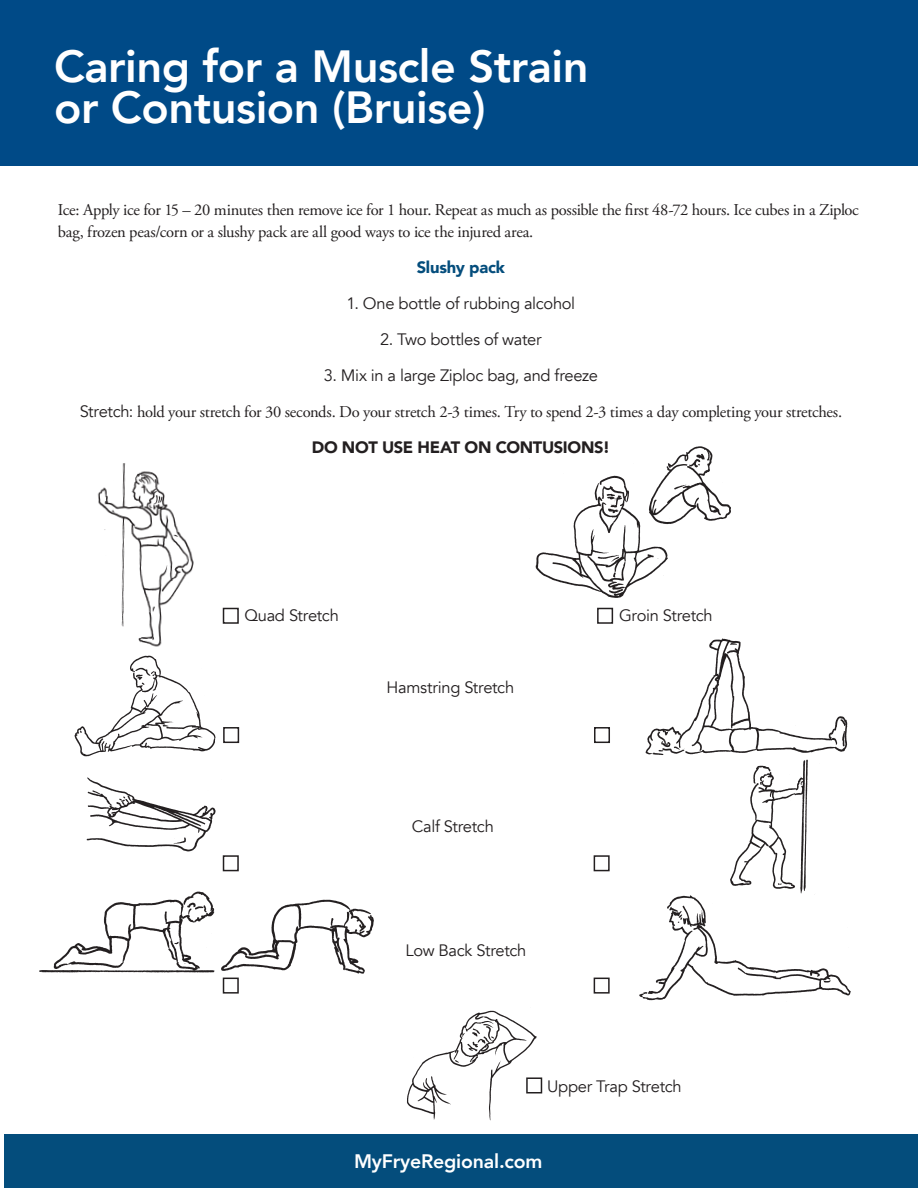
<style>
.page{position:relative;width:918px;height:1188px;background:#fff}
.page>*{position:absolute;margin:0;border:0;box-sizing:border-box;transform-origin:0 0}
.t1{font:800 45px "Avenir";letter-spacing:-.01em;color:#fff}
.t2{font:800 19.5px "Avenir";letter-spacing:-.01em;color:#fff}
.Body_Copy{font:16.5px/22.5px "Adobe Garamond Pro";letter-spacing:-.02em;color:#231f20}
.Body_Copy-2{font:16.5px "Avenir";letter-spacing:-.02em;color:#231f20}
.Body_Copy-3{font:900 16.5px "Avenir";letter-spacing:-.02em;color:#231f20}
.Body_Copy-4{font:900 16.5px "Avenir";letter-spacing:-.01em;color:#044d7c}
.s1{font-family:"Avenir"}
</style>
<div class="page">
<img style="left:645px;top:638px;width:203px;height:117px">
<img style="left:74px;top:674px;width:156px;height:83px">
<img style="left:97px;top:463px;width:97px;height:211px">
<div style="left:223px;top:608px;width:16px;height:16px;border:2px solid #231f20"></div>
<img style="left:535px;top:446px;width:196px;height:162px">
<div style="left:597px;top:608px;width:16px;height:16px;border:2px solid #231f20"></div>
<div style="left:224px;top:728px;width:14px;height:14px;background:#fff"></div>
<div style="left:223px;top:727px;width:16px;height:16px;border:2px solid #231f20"></div>
<div style="left:594px;top:727px;width:16px;height:16px;border:2px solid #231f20"></div>
<img style="left:639px;top:895px;width:212px;height:106px">
<div style="left:223px;top:855px;width:16px;height:16px;border:2px solid #231f20"></div>
<div style="left:594px;top:855px;width:16px;height:16px;border:2px solid #231f20"></div>
<div style="left:223px;top:978px;width:16px;height:16px;border:2px solid #231f20"></div>
<div style="left:594px;top:978px;width:16px;height:16px;border:2px solid #231f20"></div>
<img style="left:86px;top:777px;width:153px;height:79px">
<img style="left:39px;top:891px;width:170px;height:82px">
<img style="left:730px;top:751px;width:88px;height:145px">
<img style="left:200px;top:897px;width:174px;height:84px">
<div style="left:0;top:0;width:918px;height:166px;background:#004a87"></div>
<img style="left:407px;top:1010px;width:136px;height:111px">
<div style="left:527px;top:1078px;width:14px;height:15px;background:#fff"></div>
<div style="left:526px;top:1077px;width:16px;height:16px;border:2px solid #231f20"></div>
<div style="left:4px;top:1134px;width:914px;height:54px;background:#044d7c"></div>
<p class="t1" style="left:54px;top:32px;width:536px">Caring for a Muscle Strain</p>
<p class="t1" style="left:54px;top:72px;width:433px">or Contusion (Bruise)</p>
<p class="Body_Copy" style="left:58px;top:199px;width:803px">Ice: Apply ice for 15 – 20 minutes then remove ice for 1 hour. Repeat as much as possible the first 48-72 hours. Ice cubes in a Ziploc bag, frozen peas/corn or a slushy pack are all good ways to ice the injured area.</p>
<p class="Body_Copy-4" style="left:417px;top:254px;width:90px">Slushy pack</p>
<p class="Body_Copy-2" style="left:347px;top:294px;width:230px">1. One bottle of rubbing alcohol</p>
<p class="Body_Copy-2" style="left:380px;top:330px;width:163px">2. Two bottles of water</p>
<p class="Body_Copy-2" style="left:324px;top:366px;width:276px">3. Mix in a large Ziploc bag, and freeze</p>
<p class="Body_Copy" style="left:80px;top:402px;width:764px"><span class="s1">Stretch:</span> hold your stretch for 30 seconds. Do your stretch 2-3 times. Try to spend 2-3 times a day completing your stretches.</p>
<p class="Body_Copy-3" style="left:312px;top:434px;width:300px">DO NOT USE HEAT ON CONTUSIONS!</p>
<p class="Body_Copy-2" style="left:244px;top:606px;width:96px">Quad Stretch</p>
<p class="Body_Copy-2" style="left:619px;top:606px;width:95px">Groin Stretch</p>
<p class="Body_Copy-2" style="left:387px;top:678px;width:129px">Hamstring Stretch</p>
<p class="Body_Copy-2" style="left:412px;top:817px;width:84px">Calf Stretch</p>
<p class="Body_Copy-2" style="left:405px;top:940px;width:123px">Low Back Stretch</p>
<p class="Body_Copy-2" style="left:547px;top:1077px;width:136px">Upper Trap Stretch</p>
<p class="t2" style="left:354px;top:1146px;width:190px">MyFryeRegional.com</p>
</div>
